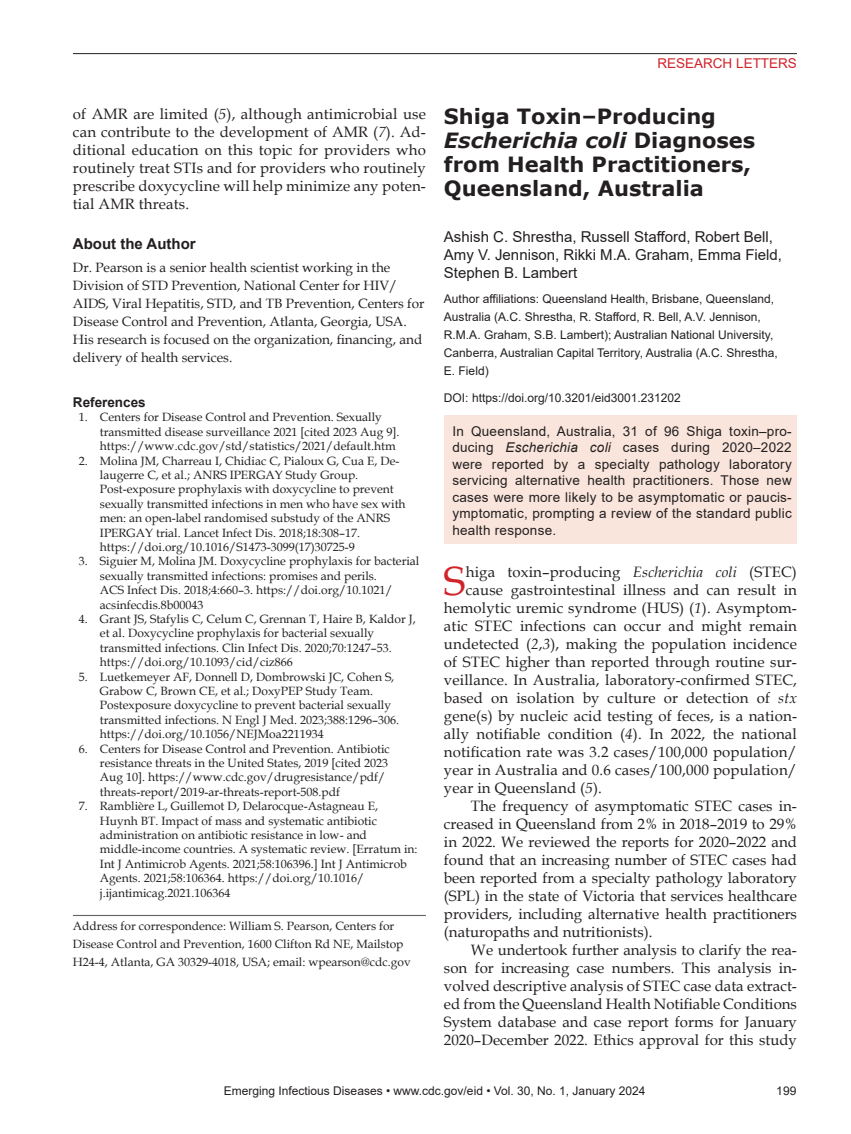
<style>
.page{position:relative;width:851px;height:1134px;background:#fff}
.page>*{position:absolute;margin:0;border:0;box-sizing:border-box;transform-origin:0 0}
.t1{font:40.8px "Book Antiqua";color:#d1232a}
.t2{font:700 21px/24px "Verdana";color:#231f20}
.t3{font:15px/18px "Book Antiqua";color:#231f20;text-align:justify}
.t4{font:15px/18px "Arial";color:#231f20}
.t5{font:700 15px "Arial";color:#231f20}
.t6{font:13.5px/16.5px "Arial";letter-spacing:.02em;color:#231f20;text-align:justify}
.t7{font:13.5px/18px "Book Antiqua";color:#231f20}
.t8{font:13.5px "Arial";color:#d1232a}
.t9{font:700 13.5px "Arial";color:#231f20}
.t10{font:12px/14.4px "Book Antiqua";color:#231f20}
.t11{font:12px/18px "Arial";color:#231f20}
.s1{font-style:italic}
</style>
<div class="page">
<hr style="left:73px;top:53px;width:723px;height:1px;background:#231f20">
<hr style="left:73px;top:915px;width:353px;height:1px;background:#636366">
<div style="left:444px;top:416px;width:352px;height:128px;background:#f9e5dc"></div>
<p class="t8" style="left:657px;top:54px;width:141px">RESEARCH LETTERS</p>
<h2 class="t2" style="left:444px;top:104px;width:313px">Shiga Toxin‒Producing<br><span class="s1">Escherichia coli</span> Diagnoses from Health Practitioners,<br>Queensland, Australia</h2>
<p class="t4" style="left:444px;top:228px;width:339px">Ashish C. Shrestha, Russell Stafford, Robert Bell,<br>Amy V. Jennison, Rikki M.A. Graham, Emma Field,<br>Stephen B. Lambert</p>
<p class="t11" style="left:444px;top:290px;width:335px">Author affiliations: Queensland Health, Brisbane, Queensland, Australia (A.C. Shrestha, R. Stafford, R. Bell, A.V. Jennison, R.M.A. Graham, S.B. Lambert); Australian National University, Canberra, Australian Capital Territory, Australia (A.C. Shrestha, E. Field)</p>
<p class="t11" style="left:444px;top:389px;width:238px">DOI: https://doi.org/10.3201/eid3001.231202</p>
<p class="t3" style="left:73px;top:104px;width:354px">of AMR are limited (<span class="s1">5</span>), although antimicrobial use can contribute to the development of AMR (<span class="s1">7</span>). Ad&shy;ditional education on this topic for providers who routinely treat STIs and for providers who routinely prescribe doxycycline will help minimize any poten&shy;tial AMR threats.</p>
<p class="t5" style="left:73px;top:234px;width:124px">About the Author</p>
<p class="t7" style="left:73px;top:258px;width:353px">Dr. Pearson is a senior health scientist working in the Division of STD Prevention, National Center for HIV/ AIDS, Viral Hepatitis, STD, and TB Prevention, Centers for Disease Control and Prevention, Atlanta, Georgia, USA.<br>His research is focused on the organization, financing, and delivery of health services.</p>
<p class="t9" style="left:73px;top:393px;width:74px">References</p>
<p class="t10" style="left:100px;top:410px;width:301px;text-indent:-21px">1. Centers for Disease Control and Prevention. Sexually transmitted disease surveillance 2021 [cited 2023 Aug 9]. https://www.cdc.gov/std/statistics/2021/default.htm</p>
<p class="t10" style="left:100px;top:453px;width:307px;text-indent:-21px">2. Molina JM, Charreau I, Chidiac C, Pialoux G, Cua E, De&shy;laugerre C, et al.; ANRS IPERGAY Study Group.<br>Post-exposure prophylaxis with doxycycline to prevent sexually transmitted infections in men who have sex with men: an open-label randomised substudy of the ANRS IPERGAY trial. Lancet Infect Dis. 2018;18:308–17. https://doi.org/10.1016/S1473-3099(17)30725-9</p>
<p class="t10" style="left:100px;top:554px;width:321px;text-indent:-21px">3. Siguier M, Molina JM. Doxycycline prophylaxis for bacterial sexually transmitted infections: promises and perils.<br>ACS Infect Dis. 2018;4:660–3. https://doi.org/10.1021/ acsinfecdis.8b00043</p>
<p class="t10" style="left:100px;top:611px;width:317px;text-indent:-21px">4. Grant JS, Stafylis C, Celum C, Grennan T, Haire B, Kaldor J, et al. Doxycycline prophylaxis for bacterial sexually transmitted infections. Clin Infect Dis. 2020;70:1247–53. https://doi.org/10.1093/cid/ciz866</p>
<p class="t10" style="left:100px;top:669px;width:301px;text-indent:-21px">5. Luetkemeyer AF, Donnell D, Dombrowski JC, Cohen S, Grabow C, Brown CE, et al.; DoxyPEP Study Team.<br>Postexposure doxycycline to prevent bacterial sexually transmitted infections. N Engl J Med. 2023;388:1296–306. https://doi.org/10.1056/NEJMoa2211934</p>
<p class="t10" style="left:100px;top:741px;width:291px;text-indent:-21px">6. Centers for Disease Control and Prevention. Antibiotic resistance threats in the United States, 2019 [cited 2023<br>Aug 10]. https://www.cdc.gov/drugresistance/pdf/ threats-report/2019-ar-threats-report-508.pdf</p>
<p class="t10" style="left:100px;top:799px;width:319px;text-indent:-21px">7. Ramblière L, Guillemot D, Delarocque-Astagneau E, Huynh BT. Impact of mass and systematic antibiotic administration on antibiotic resistance in low- and middle-income countries. A systematic review. [Erratum in:<br>Int J Antimicrob Agents. 2021;58:106396.] Int J Antimicrob Agents. 2021;58:106364. https://doi.org/10.1016/ j.ijantimicag.2021.106364</p>
<p class="t10" style="left:73px;top:916px;width:339px;line-height:18px">Address for correspondence: William S. Pearson, Centers for<br>Disease Control and Prevention, 1600 Clifton Rd NE, Mailstop<br>H24-4, Atlanta, GA 30329-4018, USA; email: wpearson@cdc.gov</p>
<p class="t6" style="left:452px;top:423px;width:341px">In Queensland, Australia, 31 of 96 Shiga toxin‒pro&shy;ducing <span class="s1">Escherichia coli</span> cases during 2020–2022 were reported by a specialty pathology laboratory servicing alternative health practitioners. Those new cases were more likely to be asymptomatic or paucis&shy;ymptomatic, prompting a review of the standard public health response.</p>
<h1 class="t1" style="left:444px;top:552px;width:23px">S</h1>
<p class="t3" style="left:466px;top:562px;width:332px">higa toxin–producing <span class="s1">Escherichia coli</span> (STEC)</p>
<p class="t3" style="left:466px;top:580px;width:333px">cause gastrointestinal illness and can result in</p>
<p class="t3" style="left:444px;top:598px;width:354px">hemolytic uremic syndrome (HUS) (<span class="s1">1</span>). Asymptom-</p>
<p class="t3" style="left:444px;top:616px;width:354px">atic STEC infections can occur and might remain</p>
<p class="t3" style="left:444px;top:634px;width:354px">undetected (<span class="s1">2</span>,<span class="s1">3</span>), making the population incidence</p>
<p class="t3" style="left:444px;top:652px;width:354px">of STEC higher than reported through routine sur-</p>
<p class="t3" style="left:444px;top:670px;width:354px">veillance. In Australia, laboratory-confirmed STEC,</p>
<p class="t3" style="left:444px;top:688px;width:354px">based on isolation by culture or detection of <span class="s1">stx</span></p>
<p class="t3" style="left:444px;top:706px;width:354px">gene(s) by nucleic acid testing of feces, is a nation-</p>
<p class="t3" style="left:444px;top:724px;width:354px">ally notifiable condition (<span class="s1">4</span>). In 2022, the national</p>
<p class="t3" style="left:444px;top:742px;width:354px">notification rate was 3.2 cases/100,000 population/</p>
<p class="t3" style="left:444px;top:760px;width:354px">year in Australia and 0.6 cases/100,000 population/</p>
<p class="t3" style="left:444px;top:778px;width:159px">year in Queensland (<span class="s1">5</span>).</p>
<p class="t3" style="left:471px;top:796px;width:327px">The frequency of asymptomatic STEC cases in-</p>
<p class="t3" style="left:444px;top:814px;width:354px">creased in Queensland from 2% in 2018–2019 to 29%</p>
<p class="t3" style="left:444px;top:832px;width:354px">in 2022. We reviewed the reports for 2020–2022 and</p>
<p class="t3" style="left:444px;top:850px;width:354px">found that an increasing number of STEC cases had</p>
<p class="t3" style="left:444px;top:868px;width:354px">been reported from a specialty pathology laboratory</p>
<p class="t3" style="left:444px;top:886px;width:354px">(SPL) in the state of Victoria that services healthcare</p>
<p class="t3" style="left:444px;top:904px;width:354px">providers, including alternative health practitioners</p>
<p class="t3" style="left:444px;top:922px;width:210px">(naturopaths and nutritionists).</p>
<p class="t3" style="left:471px;top:940px;width:327px">We undertook further analysis to clarify the rea-</p>
<p class="t3" style="left:444px;top:958px;width:354px">son for increasing case numbers. This analysis in-</p>
<p class="t3" style="left:444px;top:976px;width:354px">volved descriptive analysis of STEC case data extract-</p>
<p class="t3" style="left:444px;top:994px;width:354px">ed from the Queensland Health Notifiable Conditions</p>
<p class="t3" style="left:444px;top:1012px;width:354px">System database and case report forms for January</p>
<p class="t3" style="left:444px;top:1030px;width:354px">2020–December 2022. Ethics approval for this study</p>
<p class="t11" style="left:224px;top:1082px;width:423px">Emerging Infectious Diseases • www.cdc.gov/eid • Vol. 30, No. 1, January 2024</p>
<p class="t11" style="left:776px;top:1082px;width:22px">199</p>
</div>
